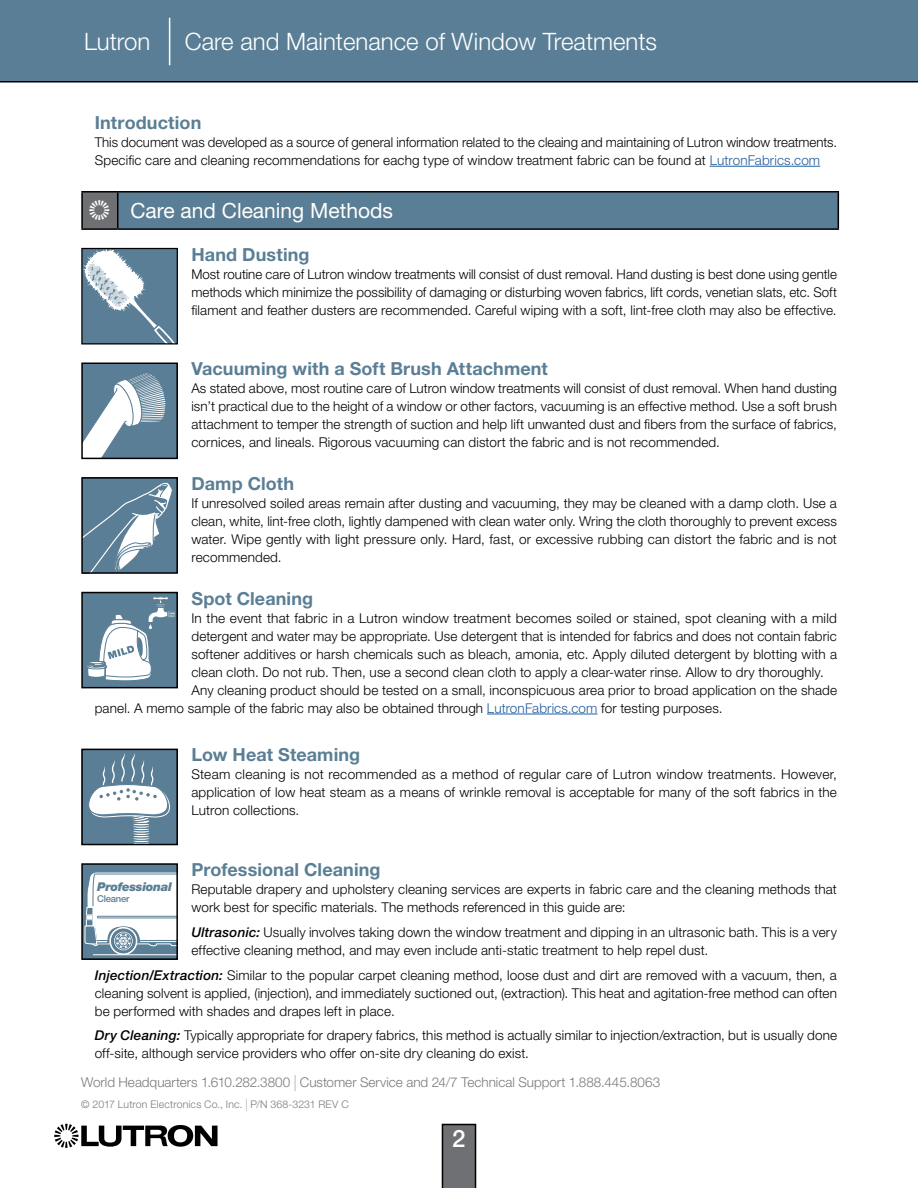
<style>
.page{position:relative;width:918px;height:1188px;background:#fff}
.page>*{position:absolute;margin:0;border:0;box-sizing:border-box;transform-origin:0 0}
.t1{font:300 24px "Helvetica Neue LT Std";color:#fff}
.t2{font:500 24px "Helvetica Neue LT Std";color:#fff}
.t3{font:21px "Helvetica Neue LT Std";color:#fff}
.t4{font:700 18px "Helvetica Neue LT Std";letter-spacing:.005em;color:#5a7e95}
.t5{font:300 13.5px/18px "Helvetica Neue LT Std";letter-spacing:.01em;color:#000;text-align:justify}
.t6{font:300 13.5px "Helvetica Neue LT Std";color:#787a7c}
.t7{font:italic 900 12.15px "Helvetica Neue LT Std";letter-spacing:-.025em;color:#5a7e95}
.t8{font:300 10.5px "Helvetica Neue LT Std";letter-spacing:.015em;color:#787a7c}
.t9{font:500 9.45px "Helvetica Neue LT Std";letter-spacing:-.025em;color:#5a7e95}
.s1{color:#205d9e}
.s2{font-family:"IF Lutron Sunburst";font-size:25.5px}
.s3{font-weight:500;font-style:italic}
.s4{font-weight:200;font-size:22.5px}
.s5{font-weight:200;font-size:17.25px}
</style>
<div class="page">
<div style="left:0;top:0;width:918px;height:82px;background:#5a7e95"></div>
<svg style="left:442px;top:1124px;width:34px;height:64px"></svg>
<hr style="left:169px;top:18px;width:1px;height:47px;background:#fff">
<svg style="left:54px;top:1124px;width:164px;height:24px"></svg>
<div style="left:82px;top:192px;width:36px;height:37px;background:#6e7073"></div>
<div style="left:118px;top:192px;width:720px;height:37px;background:#5a7e95"></div>
<hr style="left:81px;top:191px;width:37px;height:2px;background:#000">
<hr style="left:81px;top:193px;width:2px;height:35px;background:#000">
<hr style="left:118px;top:191px;width:721px;height:2px;background:#000">
<hr style="left:117px;top:193px;width:1px;height:35px;background:#000">
<hr style="left:838px;top:193px;width:1px;height:35px;background:#000">
<hr style="left:81px;top:228px;width:37px;height:2px;background:#000">
<hr style="left:118px;top:228px;width:721px;height:2px;background:#000">
<svg style="left:83px;top:250px;width:93px;height:93px"></svg>
<div style="left:81px;top:248px;width:97px;height:97px;border:1px solid #000"></div>
<div style="left:82px;top:363px;width:95px;height:95px;background:#5a7e95"></div>
<svg style="left:84px;top:373px;width:82px;height:83px"></svg>
<div style="left:81px;top:363px;width:97px;height:96px;border:2px solid #000"></div>
<div style="left:82px;top:478px;width:95px;height:95px;background:#5a7e95"></div>
<svg style="left:84px;top:482px;width:88px;height:89px"></svg>
<div style="left:81px;top:477px;width:97px;height:97px;border:2px solid #000"></div>
<div style="left:82px;top:749px;width:95px;height:96px;background:#5a7e95"></div>
<svg style="left:89px;top:753px;width:81px;height:89px"></svg>
<div style="left:81px;top:749px;width:97px;height:96px;border:2px solid #000"></div>
<div style="left:82px;top:864px;width:95px;height:95px;background:#5a7e95"></div>
<hr style="left:93px;top:954px;width:84px;height:1px;background:#fff">
<svg style="left:110px;top:928px;width:27px;height:26px"></svg>
<div style="left:110px;top:927px;width:27px;height:28px;border:1px solid #fff;border-radius:50%"></div>
<div style="left:114px;top:932px;width:19px;height:18px;border:1px solid #fff;border-radius:50%"></div>
<div style="left:115px;top:933px;width:17px;height:16px;border:1px solid #5a7e95;border-radius:50%"></div>
<div style="left:110px;top:928px;width:26px;height:26px;border:1px solid #fff;border-radius:50%"></div>
<svg style="left:84px;top:872px;width:91px;height:76px"></svg>
<div style="left:81px;top:863px;width:97px;height:97px;border:2px solid #000"></div>
<hr style="left:710px;top:166px;width:110px;height:1px;background:#205d9e">
<hr style="left:487px;top:714px;width:111px;height:1px;background:#205d9e">
<div style="left:82px;top:593px;width:95px;height:95px;background:#5a7e95"></div>
<svg style="left:87px;top:597px;width:88px;height:84px"></svg>
<div style="left:81px;top:592px;width:97px;height:96px;border:2px solid #000"></div>
<h1 class="t1" style="left:84px;top:27px;width:68px">Lutron</h1>
<h1 class="t1" style="left:185px;top:27px;width:474px">Care and Maintenance of Window Treatments</h1>
<h3 class="t4" style="left:95px;top:111px;width:108px">Introduction</h3>
<p class="t5" style="left:95px;top:133px;width:744px">This document was developed as a source of general information related to the cleaing and maintaining of Lutron window treatments.<br>Specific care and cleaning recommendations for eachg type of window treatment fabric can be found at <span class="s1">LutronFabrics.com</span></p>
<h2 class="t3" style="left:90px;top:198px;width:305px"><span class="s2">O</span> Care and Cleaning Methods</h2>
<h3 class="t4" style="left:191px;top:243px;width:120px">Hand Dusting</h3>
<p class="t5" style="left:191px;top:265px;width:647px">Most routine care of Lutron window treatments will consist of dust removal. Hand dusting is best done using gentle methods which minimize the possibility of damaging or disturbing woven fabrics, lift cords, venetian slats, etc. Soft filament and feather dusters are recommended. Careful wiping with a soft, lint-free cloth may also be effective.</p>
<h3 class="t4" style="left:191px;top:358px;width:358px">Vacuuming with a Soft Brush Attachment</h3>
<p class="t5" style="left:191px;top:379px;width:647px">As stated above, most routine care of Lutron window treatments will consist of dust removal. When hand dusting isn’t practical due to the height of a window or other factors, vacuuming is an effective method. Use a soft brush attachment to temper the strength of suction and help lift unwanted dust and fibers from the surface of fabrics, cornices, and lineals. Rigorous vacuuming can distort the fabric and is not recommended.</p>
<h3 class="t4" style="left:191px;top:472px;width:104px">Damp Cloth</h3>
<p class="t5" style="left:191px;top:494px;width:647px">If unresolved soiled areas remain after dusting and vacuuming, they may be cleaned with a damp cloth. Use a clean, white, lint-free cloth, lightly dampened with clean water only. Wring the cloth thoroughly to prevent excess water. Wipe gently with light pressure only. Hard, fast, or excessive rubbing can distort the fabric and is not recommended.</p>
<h3 class="t4" style="left:191px;top:587px;width:123px">Spot Cleaning</h3>
<p class="t5" style="left:191px;top:609px;width:647px">In the event that fabric in a Lutron window treatment becomes soiled or stained, spot cleaning with a mild</p>
<p class="t5" style="left:191px;top:627px;width:647px">detergent and water may be appropriate. Use detergent that is intended for fabrics and does not contain fabric</p>
<p class="t5" style="left:191px;top:645px;width:647px">softener additives or harsh chemicals such as bleach, amonia, etc. Apply diluted detergent by blotting with a</p>
<p class="t5" style="left:191px;top:663px;width:634px">clean cloth. Do not rub. Then, use a second clean cloth to apply a clear-water rinse. Allow to dry thoroughly.</p>
<p class="t5" style="left:191px;top:681px;width:647px">Any cleaning product should be tested on a small, inconspicuous area prior to broad application on the shade</p>
<p class="t5" style="left:95px;top:699px;width:629px">panel. A memo sample of the fabric may also be obtained through <span class="s1">LutronFabrics.com</span> for testing purposes.</p>
<h3 class="t4" style="left:191px;top:744px;width:170px">Low Heat Steaming</h3>
<p class="t5" style="left:191px;top:765px;width:647px">Steam cleaning is not recommended as a method of regular care of Lutron window treatments. However, application of low heat steam as a means of wrinkle removal is acceptable for many of the soft fabrics in the Lutron collections.</p>
<h3 class="t4" style="left:191px;top:859px;width:191px">Professional Cleaning</h3>
<p class="t5" style="left:191px;top:880px;width:647px">Reputable drapery and upholstery cleaning services are experts in fabric care and the cleaning methods that work best for specific materials. The methods referenced in this guide are:</p>
<p class="t5" style="left:191px;top:923px;width:647px"><span class="s3">Ultrasonic:</span> Usually involves taking down the window treatment and dipping in an ultrasonic bath. This is a very effective cleaning method, and may even include anti-static treatment to help repel dust.</p>
<p class="t5" style="left:95px;top:966px;width:744px"><span class="s3">Injection/Extraction:</span> Similar to the popular carpet cleaning method, loose dust and dirt are removed with a vacuum, then, a cleaning solvent is applied, (injection), and immediately suctioned out, (extraction). This heat and agitation-free method can often be performed with shades and drapes left in place.</p>
<p class="t5" style="left:95px;top:1026px;width:744px"><span class="s3">Dry Cleaning:</span> Typically appropriate for drapery fabrics, this method is actually similar to injection/extraction, but is usually done off-site, although service providers who offer on-site dry cleaning do exist.</p>
<p class="t7" style="left:97px;top:879px;width:76px">Professional</p>
<p class="t9" style="left:97px;top:893px;width:34px">Cleaner</p>
<p class="t6" style="left:81px;top:1074px;width:580px">World Headquarters 1.610.282.3800 <span class="s4">I</span> Customer Service and 24/7 Technical Support 1.888.445.8063</p>
<p class="t8" style="left:81px;top:1098px;width:269px">© 2017 Lutron Electronics Co., Inc. <span class="s5">I</span> P/N 368-3231 REV C</p>
<h1 class="t2" style="left:452px;top:1125px;width:15px">2</h1>
</div>
